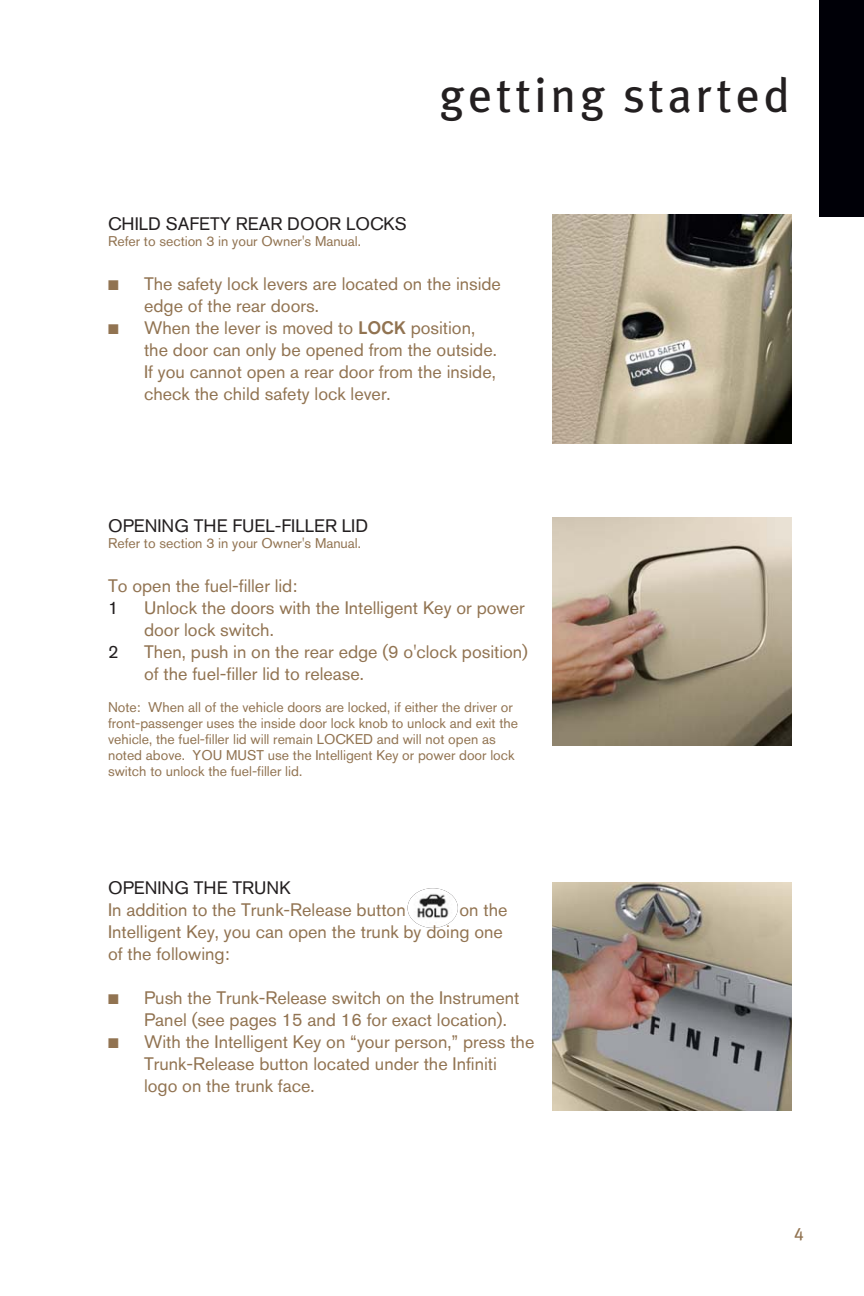
<style>
.page{position:relative;width:864px;height:1296px;background:#fff}
.page>*{position:absolute;margin:0;border:0;box-sizing:border-box;transform-origin:0 0}
.t1{font:48px "Meta Plus";letter-spacing:.075em;color:#231f20}
.t2{font:18px/22px "Nissan AG";color:#917351}
.t3{font:18px "Nissan AG";color:#231f20}
.t4{font:18px "Meta Plus Book Caps";color:#917351}
.t5{font:14px/16px "Nissan AG";color:#917351}
.s1{font-weight:500}
.s2{color:#231f20}
</style>
<div class="page">
<svg style="left:407px;top:0;width:457px;height:1111px"></svg>
<p class="t1" style="left:439px;top:78px;width:352px">getting started</p>
<p class="t3" style="left:108px;top:218px;width:300px">CHILD SAFETY REAR DOOR LOCKS</p>
<p class="t5" style="left:108px;top:235px;width:255px">Refer to section 3 in your Owner's Manual.</p>
<p class="t2" style="left:144px;top:275px;width:358px;text-indent:-36px">■ The safety lock levers are located on the inside edge of the rear doors.</p>
<p class="t2" style="left:144px;top:319px;width:354px;text-indent:-36px">■ When the lever is moved to <span class="s1">LOCK</span> position, the door can only be opened from the outside.<br>If you cannot open a rear door from the inside, check the child safety lock lever.</p>
<p class="t3" style="left:108px;top:520px;width:262px">OPENING THE FUEL-FILLER LID</p>
<p class="t5" style="left:108px;top:537px;width:255px">Refer to section 3 in your Owner's Manual.</p>
<p class="t2" style="left:108px;top:577px;width:191px">To open the fuel-filler lid:<br><span class="s2">1</span></p>
<p class="t2" style="left:144px;top:599px;width:382px">Unlock the doors with the Intelligent Key or power door lock switch.</p>
<p class="t3" style="left:108px;top:646px;width:12px">2</p>
<p class="t2" style="left:144px;top:643px;width:385px">Then, push in on the rear edge (9 o'clock position) of the fuel-filler lid to release.</p>
<p class="t5" style="left:108px;top:701px;width:411px">Note: When all of the vehicle doors are locked, if either the driver or front-passenger uses the inside door lock knob to unlock and exit the vehicle, the fuel-filler lid will remain LOCKED and will not open as noted above. YOU MUST use the Intelligent Key or power door lock switch to unlock the fuel-filler lid.</p>
<p class="t2" style="left:108px;top:879px;width:299px"><span class="s2">OPENING THE TRUNK<br></span>In addition to the Trunk-Release button</p>
<p class="t2" style="left:108px;top:901px;width:401px;text-indent:351px">on the<br>Intelligent Key, you can open the trunk by doing one of the following:</p>
<p class="t2" style="left:144px;top:989px;width:377px;text-indent:-36px">■ Push the Trunk-Release switch on the Instrument<br>Panel (see pages 15 and 16 for exact location).</p>
<p class="t2" style="left:144px;top:1033px;width:392px;text-indent:-36px">■ With the Intelligent Key on “your person,” press the<br>Trunk-Release button located under the Infiniti logo on the trunk face.</p>
<p class="t4" style="left:794px;top:1223px;width:11px">4</p>
</div>
